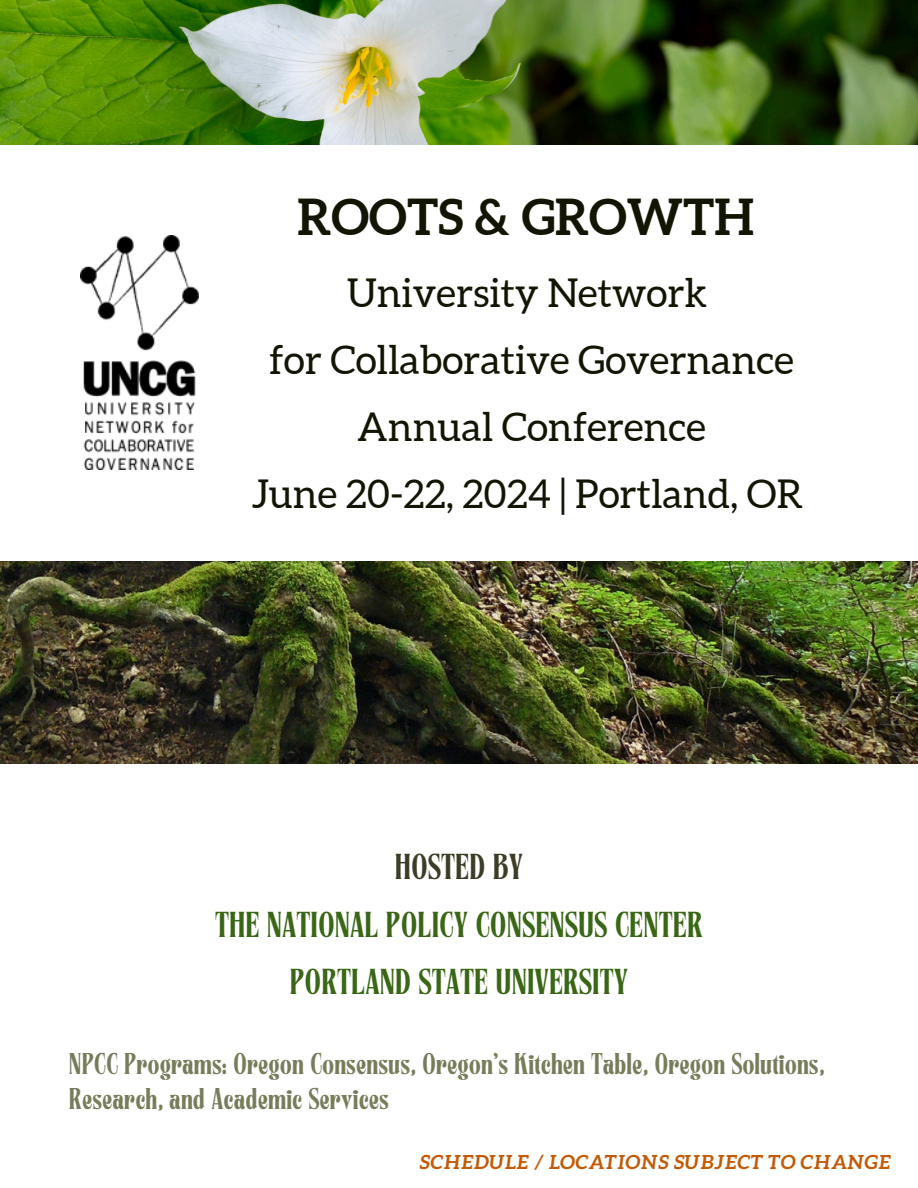
<style>
.page{position:relative;width:918px;height:1188px;background:#fff}
.page>*{position:absolute;margin:0;border:0;box-sizing:border-box;transform-origin:0 0}
.t1{font:700 49.65px "Aleo";color:#111502}
.t2{font:39.6px/66.9px "Aleo";color:#111502;text-align:center}
.t3{font:36px/57.3px "Tan Harmoni";color:#396716;text-align:center}
.t4{font:36px "Tan Harmoni";color:#3d3d27}
.t5{font:30px/34.8px "Tan Harmoni";color:#787c5b}
.t6{font:italic 700 19.5px "Aleo";color:#c25a06}
</style>
<div class="page">
<img style="left:0;top:561px;width:918px;height:203px">
<img style="left:0;top:0;width:918px;height:144px">
<img style="left:80px;top:235px;width:118px;height:234px">
<p class="t1" style="left:298px;top:188px;width:458px">ROOTS &amp; GROWTH</p>
<p class="t2" style="left:251px;top:259px;width:553px">University Network<br>for Collaborative Governance<br>Annual Conference<br>June 20-22, 2024 | Portland, OR</p>
<p class="t4" style="left:395px;top:854px;width:130px">HOSTED BY</p>
<p class="t3" style="left:215px;top:899px;width:489px">THE NATIONAL POLICY CONSENSUS CENTER<br>PORTLAND STATE UNIVERSITY</p>
<p class="t5" style="left:69px;top:1049px;width:757px">NPCC Programs: Oregon Consensus, Oregon’s Kitchen Table, Oregon Solutions,<br>Research, and Academic Services</p>
<p class="t6" style="left:419px;top:1150px;width:473px">SCHEDULE / LOCATIONS SUBJECT TO CHANGE</p>
</div>
